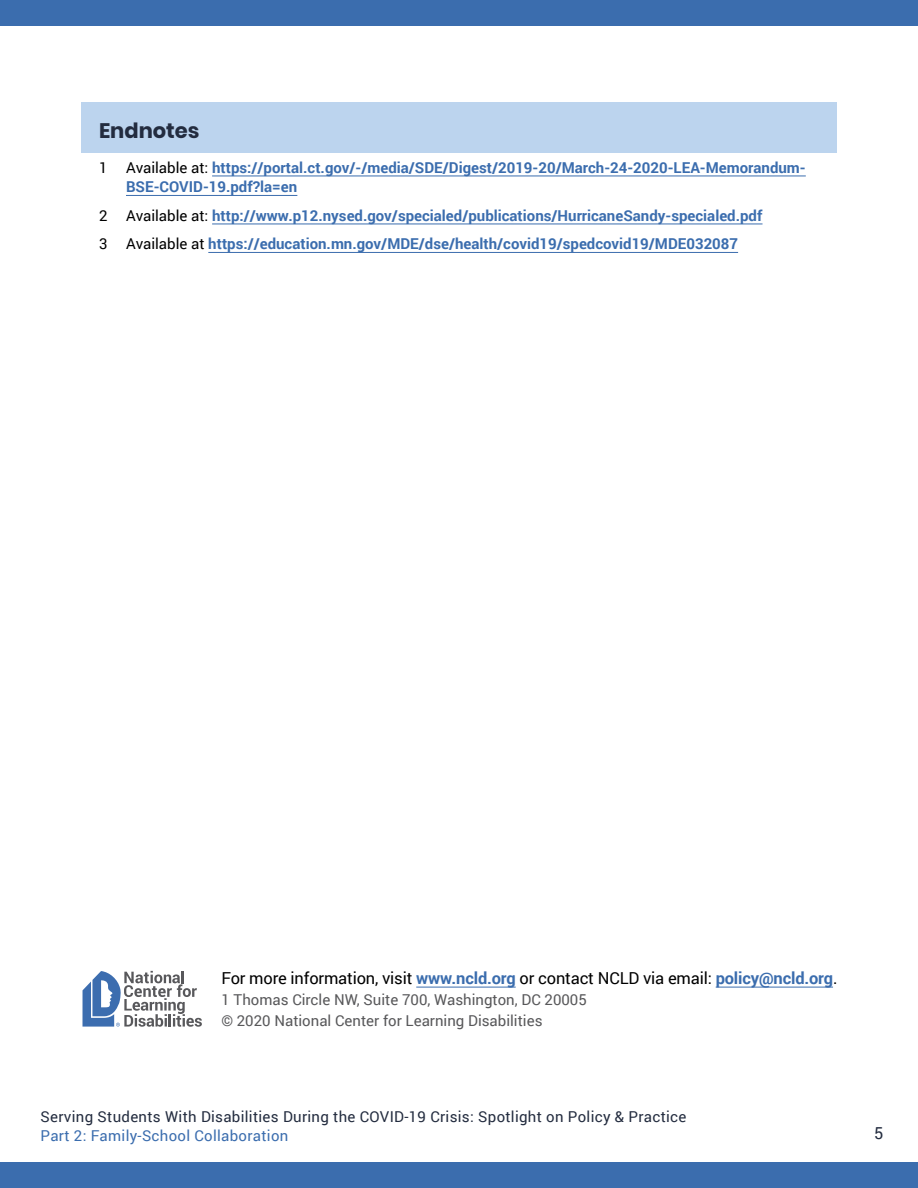
<style>
.page{position:relative;width:918px;height:1188px;background:#fff}
.page>*{position:absolute;margin:0;border:0;box-sizing:border-box;transform-origin:0 0}
.t1{font:700 21px "Poppins";color:#232c3f}
.t2{font:16.5px "Roboto";letter-spacing:-.01em;color:#000}
.t3{font:16.5px "Roboto";color:#232c3f}
.t4{font:700 15px/19.5px "Roboto";color:#3b6dae}
.t5{font:15px/21px "Roboto";color:#58585a}
.t6{font:15px "Roboto";letter-spacing:.02em;color:#232c3f}
.t7{font:15px "Roboto";letter-spacing:.02em;color:#3b6dae}
.s1{font-weight:400;color:#000}
.s2{font-weight:700;color:#3b6dae}
</style>
<div class="page">
<div style="left:0;top:0;width:918px;height:26px;background:#3b6dae"></div>
<div style="left:0;top:1162px;width:918px;height:26px;background:#3b6dae"></div>
<div style="left:81px;top:102px;width:756px;height:51px;background:#bcd4ee"></div>
<hr style="left:212px;top:176px;width:594px;height:1px;background:#3b6dae">
<hr style="left:126px;top:195px;width:171px;height:1px;background:#3b6dae">
<hr style="left:212px;top:224px;width:551px;height:1px;background:#3b6dae">
<hr style="left:208px;top:252px;width:530px;height:1px;background:#3b6dae">
<hr style="left:416px;top:987px;width:100px;height:1px;background:#3b6dae">
<hr style="left:716px;top:987px;width:117px;height:1px;background:#3b6dae">
<svg style="left:83px;top:971px;width:119px;height:56px"></svg>
<h1 class="t1" style="left:99px;top:119px;width:102px">Endnotes</h1>
<p class="t4" style="left:126px;top:157px;width:681px;text-indent:-27px"><span class="s1">1 Available at:</span> https://portal.ct.gov/-/media/SDE/Digest/2019-20/March-24-2020-LEA-Memorandum-<br>BSE-COVID-19.pdf?la=en</p>
<p class="t4" style="left:99px;top:201px;width:665px;line-height:28.5px"><span class="s1">2 Available at:</span> http://www.p12.nysed.gov/specialed/publications/HurricaneSandy-specialed.pdf<br><span class="s1">3 Available at</span> https://education.mn.gov/MDE/dse/health/covid19/spedcovid19/MDE032087</p>
<p class="t2" style="left:221px;top:967px;width:618px">For more information, visit <span class="s2">www.ncld.org</span> or contact NCLD via email: <span class="s2">policy@ncld.org</span>.</p>
<p class="t5" style="left:221px;top:989px;width:367px">1 Thomas Circle NW, Suite 700, Washington, DC 20005 © 2020 National Center for Learning Disabilities</p>
<p class="t6" style="left:41px;top:1106px;width:648px">Serving Students With Disabilities During the COVID-19 Crisis: Spotlight on Policy &amp; Practice</p>
<p class="t7" style="left:41px;top:1126px;width:249px">Part 2: Family-School Collaboration</p>
<p class="t3" style="left:874px;top:1122px;width:11px">5</p>
</div>
